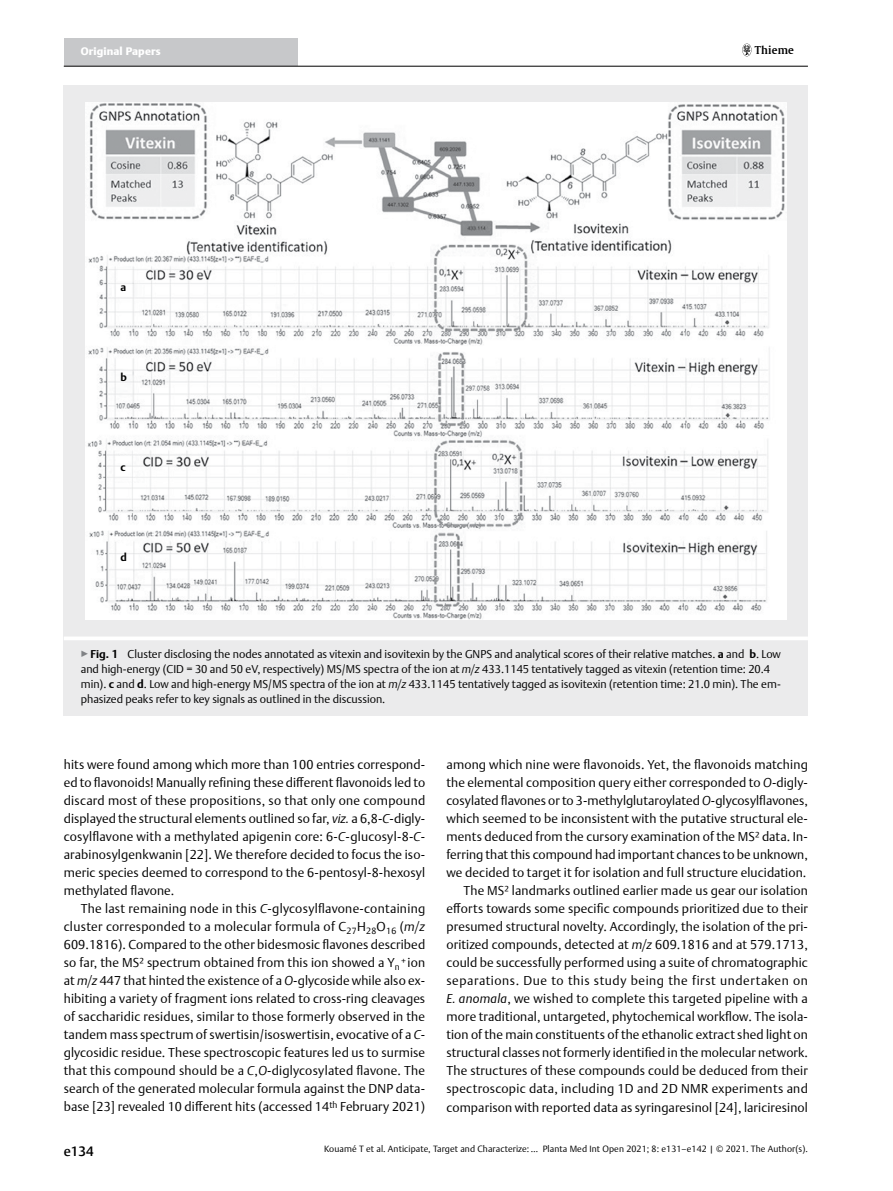
<style>
.page{position:relative;width:893px;height:1191px;background:#fff}
.page>*{position:absolute;margin:0;border:0;box-sizing:border-box;transform-origin:0 0}
.t1{font:500 13.5px "Thieme Argo 2011";color:#000}
.t2{font:300 12.75px/18px "Thieme Argo 2011";letter-spacing:.01em;color:#000;text-align:justify}
.t3{font:300 11.25px/15px "Thieme Argo 2011";color:#000}
.t4{font:900 10.8px "Thieme Argo 2011";letter-spacing:.01em;color:#fff}
.t5{font:600 10.8px "Thieme Gulliver 2011";letter-spacing:.01em;color:#000}
.t6{font:700 10.8px "Thieme Argo 2011";color:#000}
.t7{font:300 9px "Thieme Argo 2011";letter-spacing:.01em;color:#000}
.s1{color:#808285}
.s2{font-weight:700}
.s3{font-style:italic}
</style>
<div class="page">
<div style="left:64px;top:38px;width:234px;height:28px;background:#c7c8ca"></div>
<hr style="left:64px;top:66px;width:744px;height:1px;background:#000">
<svg style="left:742px;top:44px;width:9px;height:12px"></svg>
<div style="left:64px;top:85px;width:744px;height:552px;background:#ebebec"></div>
<img style="left:85px;top:102px;width:702px;height:518px">
<div style="left:64px;top:637px;width:744px;height:79px;background:#ebebec"></div>
<hr style="left:64px;top:636px;width:744px;height:4px;background:#fff">
<p class="t4" style="left:81px;top:44px;width:82px">Original Papers</p>
<p class="t5" style="left:755px;top:42px;width:40px">Thieme</p>
<p class="t6" style="left:120px;top:279px;width:7px">a</p>
<p class="t6" style="left:120px;top:369px;width:8px">b</p>
<p class="t6" style="left:120px;top:459px;width:7px">c</p>
<p class="t6" style="left:120px;top:549px;width:8px">d</p>
<p class="t3" style="left:81px;top:646px;width:702px"><span class="s1">▶</span><span class="s2">Fig. 1</span> Cluster disclosing the nodes annotated as vitexin and isovitexin by the GNPS and analytical scores of their relative matches. <span class="s2">a</span> and <span class="s2">b</span>. Low and high-energy (CID = 30 and 50 eV, respectively) MS/MS spectra of the ion at <span class="s3">m/z</span> 433.1145 tentatively tagged as vitexin (retention time: 20.4 min). <span class="s2">c</span> and <span class="s2">d</span>. Low and high-energy MS/MS spectra of the ion at <span class="s3">m/z</span> 433.1145 tentatively tagged as isovitexin (retention time: 21.0 min). The em&shy;phasized peaks refer to key signals as outlined in the discussion.</p>
<p class="t2" style="left:64px;top:755px;width:363px">hits were found among which more than 100 entries correspond&shy;ed to flavonoids! Manually refining these different flavonoids led to discard most of these propositions, so that only one compound displayed the structural elements outlined so far, <span class="s3">viz.</span> a 6,8-<span class="s3">C</span>-digly&shy;cosylflavone with a methylated apigenin core: 6-<span class="s3">C</span>-glucosyl-8-<span class="s3">C&shy;</span>arabinosylgenkwanin [22]. We therefore decided to focus the iso&shy;meric species deemed to correspond to the 6-pentosyl-8-hexosyl methylated flavone.</p>
<p class="t2" style="left:64px;top:899px;width:363px;text-indent:17px">The last remaining node in this <span class="s3">C</span>-glycosylflavone-containing cluster corresponded to a molecular formula of C<sub>27</sub>H<sub>28</sub>O<sub>16</sub> (<span class="s3">m/z </span>609.1816). Compared to the other bidesmosic flavones described so far, the MS² spectrum obtained from this ion showed a Y<sub>n</sub><sup>+</sup> ion at <span class="s3">m/z</span> 447 that hinted the existence of a <span class="s3">O</span>-glycoside while also ex&shy;hibiting a variety of fragment ions related to cross-ring cleavages of saccharidic residues, similar to those formerly observed in the tandem mass spectrum of swertisin/isoswertisin, evocative of a <span class="s3">C&shy;</span>glycosidic residue. These spectroscopic features led us to surmise that this compound should be a <span class="s3">C</span>,<span class="s3">O</span>-diglycosylated flavone. The search of the generated molecular formula against the DNP data&shy;base [23] revealed 10 different hits (accessed 14<sup>th</sup> February 2021)</p>
<p class="t2" style="left:446px;top:755px;width:363px;text-align:right">among which nine were flavonoids. Yet, the flavonoids matching the elemental composition query either corresponded to <span class="s3">O</span>-digly&shy;cosylated flavones or to 3-methylglutaroylated <span class="s3">O</span>-glycosylflavones, which seemed to be inconsistent with the putative structural ele&shy;ments deduced from the cursory examination of the MS² data. In&shy;ferring that this compound had important chances to be unknown, we decided to target it for isolation and full structure elucidation.<br>The MS² landmarks outlined earlier made us gear our isolation efforts towards some specific compounds prioritized due to their presumed structural novelty. Accordingly, the isolation of the pri&shy;oritized compounds, detected at <span class="s3">m/z</span> 609.1816 and at 579.1713, could be successfully performed using a suite of chromatographic separations. Due to this study being the first undertaken on <span class="s3">E. anomala</span>, we wished to complete this targeted pipeline with a more traditional, untargeted, phytochemical workflow. The isola&shy;tion of the main constituents of the ethanolic extract shed light on structural classes not formerly identified in the molecular network.<br>The structures of these compounds could be deduced from their spectroscopic data, including 1D and 2D NMR experiments and comparison with reported data as syringaresinol [24], lariciresinol</p>
<p class="t1" style="left:64px;top:1142px;width:31px">e134</p>
<p class="t7" style="left:324px;top:1143px;width:485px">Kouamé T et al. Anticipate, Target and Characterize: … Planta Med Int Open 2021; 8: e131–e142 | © 2021. The Author(s).</p>
</div>
